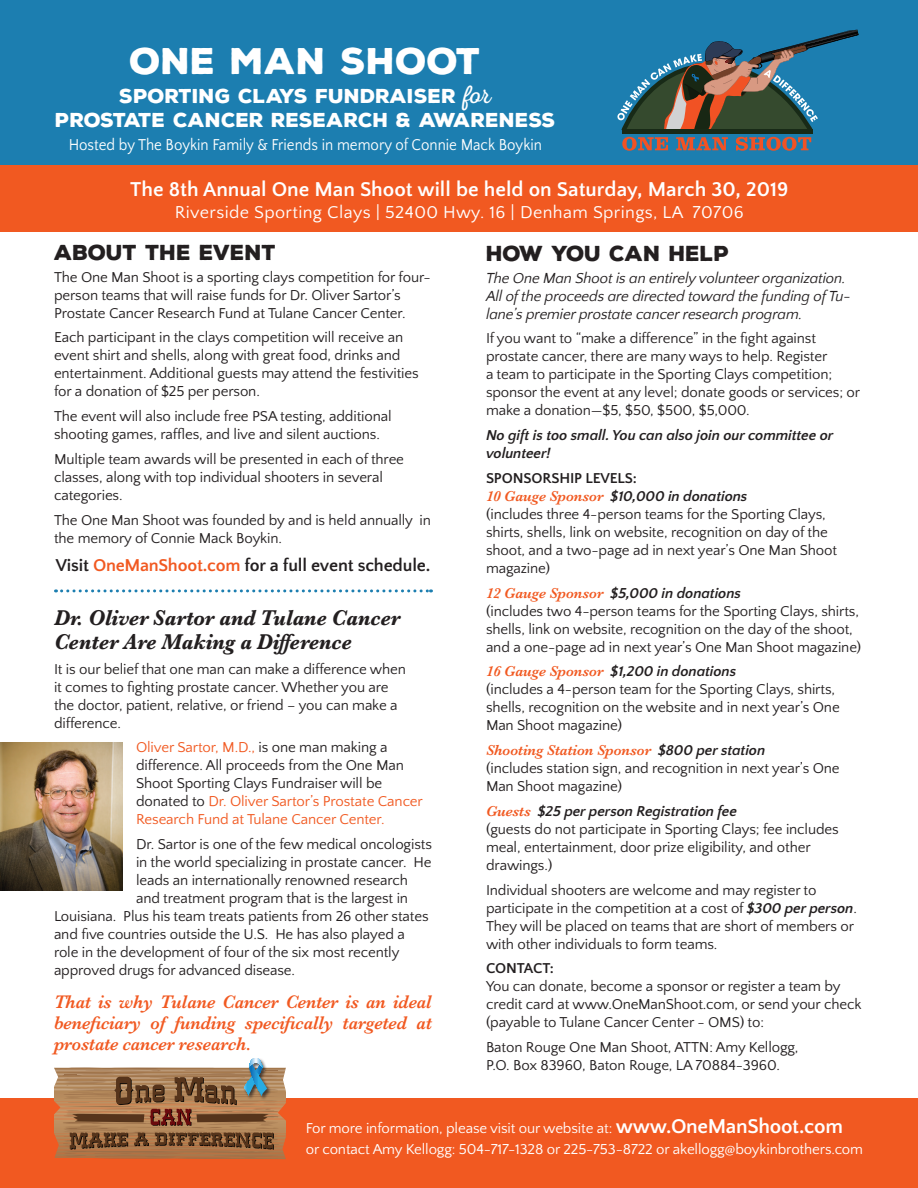
<style>
.page{position:relative;width:918px;height:1188px;background:#fff}
.page>*{position:absolute;margin:0;border:0;box-sizing:border-box;transform-origin:0 0}
.t1{font:900 36px "Nexa Rust Sans";color:#fff}
.t2{font:italic 700 22.2px/24px "Baskerville";letter-spacing:-.01em;color:#231f20;scale:.94 1}
.t3{font:700 21px "Quattrocento Sans";color:#fff}
.t4{font:900 21px "Nexa Rust Sans";letter-spacing:-.01em;color:#231f20}
.t5{font:900 19.5px "Nexa Rust Sans";color:#fff}
.t6{font:italic 600 18.9px/21px "Baskerville";letter-spacing:-.01em;color:#f15921;text-align:justify;scale:.95 1}
.t7{font:18px "Quattrocento Sans";letter-spacing:.02em;color:#fff}
.t8{font:700 18px "Quattrocento Sans";letter-spacing:-.01em;color:#231f20}
.t9{font:16.5px "Quattrocento Sans";color:#fff;scale:.91 1}
.t10{font:15px/18px "Quattrocento Sans";letter-spacing:-.01em;color:#231f20}
.t11{font:italic 700 15px/18px "Quattrocento Sans";letter-spacing:-.01em;color:#231f20}
.t12{font:italic 15px/18px "Quattrocento Sans";letter-spacing:-.01em;color:#231f20}
.t13{font:15px "Quattrocento Sans";letter-spacing:-.01em;color:#fff}
.t14{font:italic 600 15px "Baskerville";letter-spacing:-.01em;color:#f15921}
.t15{font:700 15px "Quattrocento Sans";letter-spacing:-.01em;color:#231f20}
.s1{font-family:"Nexa Rust Script L 0";font-weight:400;font-size:25.5px}
.s2{color:#f15921}
.s3{font-family:"Baskerville";font-weight:600;color:#f15921}
.s4{font-family:"Quattrocento Sans";font-weight:700;color:#231f20}
.s5{font-weight:700;font-style:italic}
.s6{font-weight:700;font-size:21px}
</style>
<div class="page">
<div style="left:0;top:165px;width:918px;height:66px;background:#f15921"></div>
<svg style="left:56px;top:589px;width:375px;height:3px"></svg>
<div style="left:0;top:0;width:918px;height:165px;background:#1c7eb0"></div>
<div style="left:0;top:1098px;width:918px;height:90px;background:#f15921"></div>
<svg style="left:54px;top:1058px;width:232px;height:101px;background:#a27b5b"></svg>
<svg style="left:617px;top:29px;width:242px;height:122px"></svg>
<img style="left:0;top:743px;width:123px;height:147px">
<p class="t1" style="left:130px;top:36px;width:353px">ONE MAN SHOOT</p>
<p class="t5" style="left:119px;top:83px;width:374px">SPORTING CLAYS FUNDRAISER <span class="s1">for</span></p>
<p class="t5" style="left:55px;top:107px;width:502px">PROSTATE CANCER RESEARCH &amp; AWARENESS</p>
<p class="t9" style="left:69px;top:136px;width:522px">Hosted by The Boykin Family &amp; Friends in memory of Connie Mack Boykin</p>
<p class="t3" style="left:130px;top:178px;width:660px">The 8th Annual One Man Shoot will be held on Saturday, March 30, 2019</p>
<p class="t7" style="left:175px;top:203px;width:570px">Riverside Sporting Clays | 52400 Hwy. 16 | Denham Springs, LA 70706</p>
<p class="t4" style="left:54px;top:238px;width:224px">ABOUT THE EVENT</p>
<p class="t10" style="left:54px;top:268px;width:378px">The One Man Shoot is a sporting clays competition for four&shy;person teams that will raise funds for Dr. Oliver Sartor’s<br>Prostate Cancer Research Fund at Tulane Cancer Center.</p>
<p class="t10" style="left:54px;top:329px;width:366px">Each participant in the clays competition will receive an event shirt and shells, along with great food, drinks and entertainment. Additional guests may attend the festivities for a donation of $25 per person.</p>
<p class="t10" style="left:54px;top:408px;width:339px">The event will also include free PSA testing, additional shooting games, raffles, and live and silent auctions.</p>
<p class="t10" style="left:54px;top:450px;width:352px">Multiple team awards will be presented in each of three classes, along with top individual shooters in several categories.</p>
<p class="t10" style="left:54px;top:511px;width:378px">The One Man Shoot was founded by and is held annually in the memory of Connie Mack Boykin.</p>
<p class="t8" style="left:56px;top:556px;width:376px">Visit <span class="s2">OneManShoot.com</span> for a full event schedule.</p>
<p class="t2" style="left:54px;top:606px;width:370px">Dr. Oliver Sartor and Tulane Cancer<br>Center Are Making a Difference</p>
<p class="t10" style="left:54px;top:660px;width:353px">It is our belief that one man can make a difference when it comes to fighting prostate cancer. Whether you are the doctor, patient, relative, or friend – you can make a difference.</p>
<p class="t10" style="left:136px;top:739px;width:288px"><span class="s2">Oliver Sartor, M.D.,</span> is one man making a difference. All proceeds from the One Man Shoot Sporting Clays Fundraiser will be donated to <span class="s2">Dr. Oliver Sartor’s Prostate Cancer Research Fund at Tulane Cancer Center.</span></p>
<p class="t10" style="left:136px;top:836px;width:297px">Dr. Sartor is one of the few medical oncologists</p>
<p class="t10" style="left:136px;top:854px;width:297px">in the world specializing in prostate cancer. He</p>
<p class="t10" style="left:136px;top:872px;width:274px">leads an internationally renowned research</p>
<p class="t10" style="left:136px;top:890px;width:274px">and treatment program that is the largest in</p>
<p class="t10" style="left:54px;top:908px;width:376px">Louisiana. Plus his team treats patients from 26 other states</p>
<p class="t10" style="left:54px;top:926px;width:352px">and five countries outside the U.S. He has also played a</p>
<p class="t10" style="left:54px;top:944px;width:347px">role in the development of four of the six most recently</p>
<p class="t10" style="left:54px;top:962px;width:243px">approved drugs for advanced disease.</p>
<p class="t6" style="left:54px;top:992px;width:399px">That is why Tulane Cancer Center is an ideal beneficiary of funding specifically targeted at prostate cancer research.</p>
<p class="t4" style="left:486px;top:239px;width:245px">HOW YOU CAN HELP</p>
<p class="t12" style="left:486px;top:269px;width:366px">The One Man Shoot is an entirely volunteer organization.<br>All of the proceeds are directed toward the funding of Tu&shy;lane’s premier prostate cancer research program.</p>
<p class="t10" style="left:486px;top:330px;width:332px">If you want to “make a difference” in the fight against</p>
<p class="t10" style="left:486px;top:348px;width:343px">prostate cancer, there are many ways to help. Register</p>
<p class="t10" style="left:486px;top:366px;width:348px">a team to participate in the Sporting Clays competition;</p>
<p class="t10" style="left:486px;top:384px;width:376px">sponsor the event at any level; donate goods or services; or make a donation—$5, $50, $500, $5,000.</p>
<p class="t11" style="left:486px;top:427px;width:349px">No gift is too small. You can also join our committee or volunteer!</p>
<p class="t15" style="left:486px;top:470px;width:153px">SPONSORSHIP LEVELS:</p>
<p class="t11" style="left:486px;top:487px;width:263px"><span class="s3">10 Gauge Sponsor</span> $10,000 in donations</p>
<p class="t10" style="left:486px;top:505px;width:353px">(includes three 4-person teams for the Sporting Clays, shirts, shells, link on website, recognition on day of the shoot, and a two-page ad in next year’s One Man Shoot magazine)</p>
<p class="t11" style="left:486px;top:584px;width:257px"><span class="s3">12 Gauge Sponsor</span> $5,000 in donations</p>
<p class="t10" style="left:486px;top:602px;width:377px">(includes two 4-person teams for the Sporting Clays, shirts, shells, link on website, recognition on the day of the shoot, and a one-page ad in next year’s One Man Shoot magazine)</p>
<p class="t11" style="left:486px;top:663px;width:252px"><span class="s3">16 Gauge Sponsor</span> $1,200 in donations</p>
<p class="t10" style="left:486px;top:681px;width:355px">(includes a 4-person team for the Sporting Clays, shirts, shells, recognition on the website and in next year’s One<br>Man Shoot magazine)</p>
<p class="t14" style="left:486px;top:740px;width:281px">Shooting Station Sponsor <span class="s4">$800 per station</span></p>
<p class="t10" style="left:486px;top:760px;width:355px">(includes station sign, and recognition in next year’s One<br>Man Shoot magazine)</p>
<p class="t11" style="left:486px;top:802px;width:252px"><span class="s3">Guests</span> $25 per person Registration fee</p>
<p class="t10" style="left:486px;top:820px;width:354px">(guests do not participate in Sporting Clays; fee includes meal, entertainment, door prize eligibility, and other drawings.)</p>
<p class="t10" style="left:486px;top:881px;width:372px">Individual shooters are welcome and may register to participate in the competition at a cost of <span class="s5">$300 per person</span>.<br>They will be placed on teams that are short of members or with other individuals to form teams.</p>
<p class="t15" style="left:486px;top:961px;width:69px">CONTACT:</p>
<p class="t10" style="left:486px;top:978px;width:377px">You can donate, become a sponsor or register a team by credit card at www.OneManShoot.com, or send your check (payable to Tulane Cancer Center - OMS) to:</p>
<p class="t10" style="left:486px;top:1039px;width:314px">Baton Rouge One Man Shoot, ATTN: Amy Kellogg,</p>
<p class="t10" style="left:486px;top:1057px;width:295px">P.O. Box 83960, Baton Rouge, LA 70884-3960.</p>
<p class="t13" style="left:306px;top:1120px;width:539px">For more information, please visit our website at: <span class="s6">www.OneManShoot.com</span></p>
<p class="t13" style="left:306px;top:1141px;width:559px">or contact Amy Kellogg: 504-717-1328 or 225-753-8722 or akellogg@boykinbrothers.com</p>
</div>
